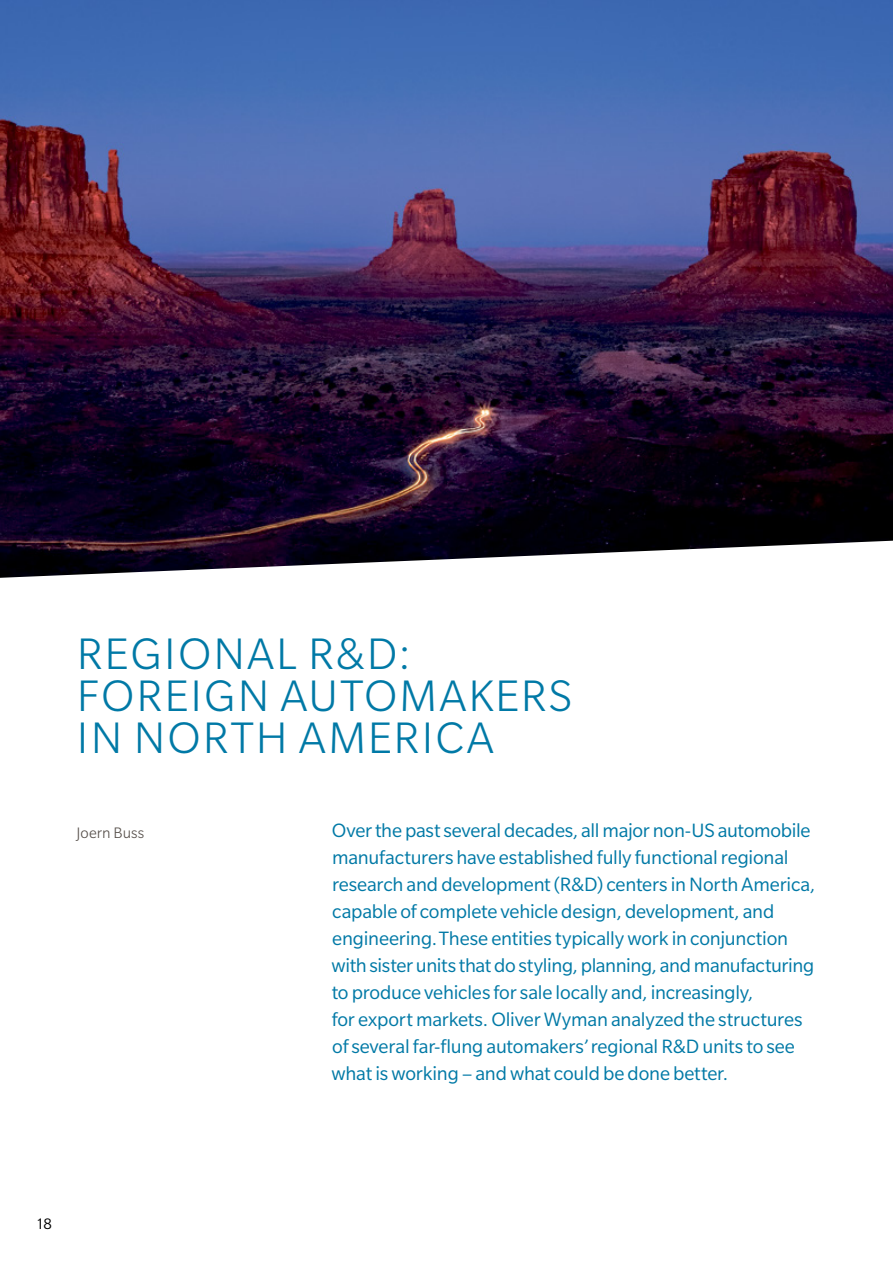
<style>
.page{position:relative;width:893px;height:1263px;background:#fff}
.page>*{position:absolute;margin:0;border:0;box-sizing:border-box;transform-origin:0 0}
.t1{font:300 48px/42px "Slate Pro";letter-spacing:.04em;color:#0079a6}
.t2{font:21px/27px "Slate Pro";letter-spacing:-.01em;color:#0079a6}
.t3{font:300 16.5px "Slate Pro";letter-spacing:.005em;color:#544d48}
.t4{font:16.5px "Slate Pro";color:#000}
</style>
<div class="page">
<img style="left:0;top:0;width:893px;height:578px">
<h1 class="t1" style="left:77px;top:633px;width:497px">REGIONAL R&amp;D:<br>FOREIGN AUTOMAKERS<br>IN NORTH AMERICA</h1>
<p class="t3" style="left:77px;top:824px;width:69px">Joern Buss</p>
<p class="t2" style="left:331px;top:817px;width:485px">Over the past several decades, all major non-US automobile manufacturers have established fully functional regional research and development (R&amp;D) centers in North America, capable of complete vehicle design, development, and engineering. These entities typically work in conjunction with sister units that do styling, planning, and manufacturing to produce vehicles for sale locally and, increasingly,<br>for export markets. Oliver Wyman analyzed the structures of several far-flung automakers’ regional R&amp;D units to see what is working – and what could be done better.</p>
<p class="t4" style="left:36px;top:1215px;width:18px">18</p>
</div>
